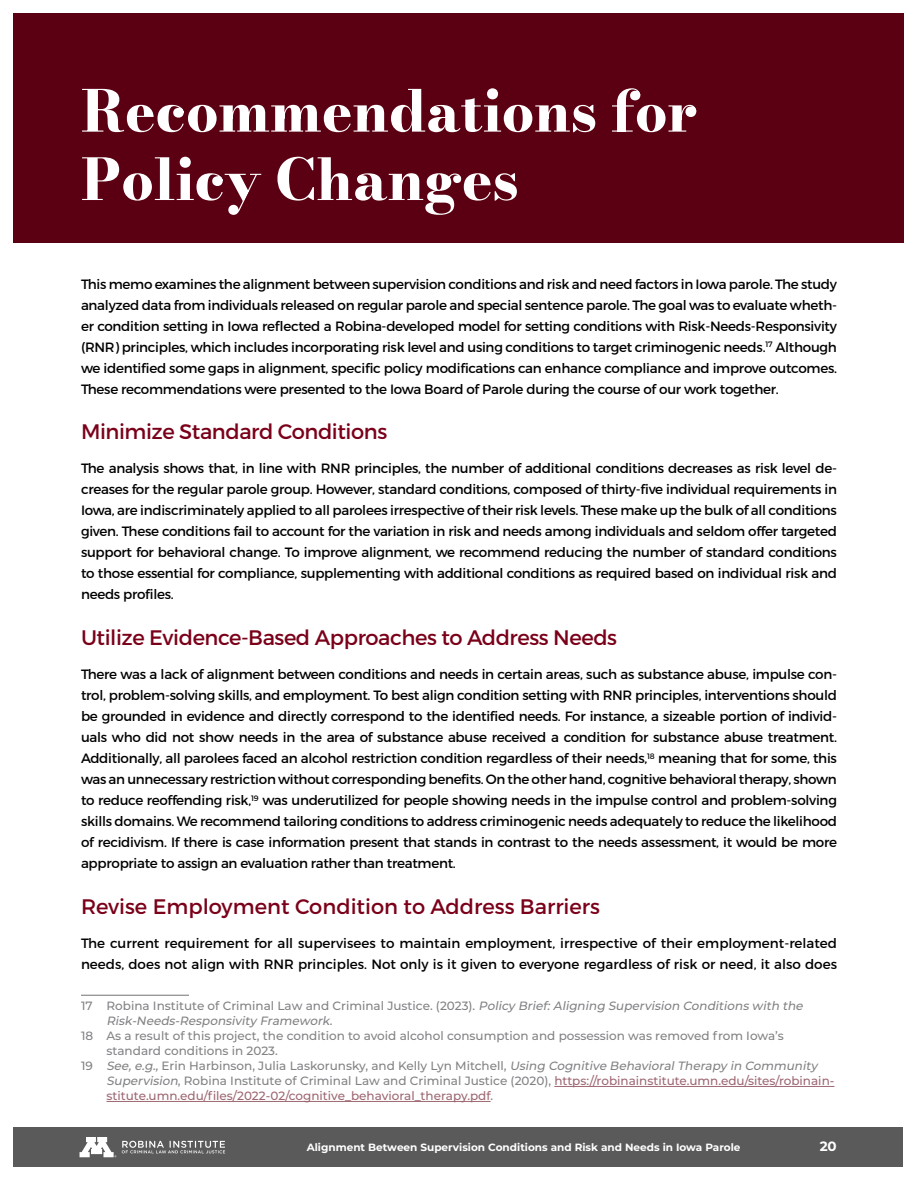
<style>
.page{position:relative;width:918px;height:1188px;background:#fff}
.page>*{position:absolute;margin:0;border:0;box-sizing:border-box;transform-origin:0 0}
.t1{font:57px/68.4px "Bodoni Moda";color:#fff}
.h3_red{font:21px "Montserrat";letter-spacing:-.02em;color:#7a0019}
.h3_red-2{font:21px "Montserrat";color:#7a0019}
.body_new{font:13.5px/21px "Montserrat";color:#000;text-align:justify}
.t2{font:700 13.5px "Montserrat";color:#fff}
.Footnote{font:500 12px/15px "Montserrat";color:#9d6671}
.Footnote-2{font:italic 500 12px/15px "Montserrat";color:#808285}
.Footnote-3{font:500 12px/15px "Montserrat";color:#808285}
.t3{font:700 10.5px "Montserrat";color:#fff}
.s1{font-style:normal}
.s2{color:#808285}
.s3{font-style:italic;color:#808285}
</style>
<div class="page">
<div style="left:14px;top:1127px;width:889px;height:40px;background:#5a5a5a"></div>
<svg style="left:122px;top:1141px;width:103px;height:13px"></svg>
<svg style="left:80px;top:1137px;width:36px;height:20px"></svg>
<div style="left:14px;top:14px;width:890px;height:229px;background:#5b0013"></div>
<hr style="left:81px;top:995px;width:108px;height:1px;background:#808285">
<hr style="left:554px;top:1086px;width:280px;height:1px;background:#9d6671">
<hr style="left:106px;top:1101px;width:385px;height:1px;background:#9d6671">
<p class="t1" style="left:81px;top:77px;width:617px">Recommendations for<br>Policy Changes</p>
<p class="body_new" style="left:81px;top:273px;width:758px">This memo examines the alignment between supervision conditions and risk and need factors in Iowa parole. The study analyzed data from individuals released on regular parole and special sentence parole. The goal was to evaluate wheth&shy;er condition setting in Iowa reflected a Robina-developed model for setting conditions with Risk-Needs-Responsivity (RNR) principles, which includes incorporating risk level and using conditions to target criminogenic needs.<sup>17</sup> Although we identified some gaps in alignment, specific policy modifications can enhance compliance and improve outcomes.<br>These recommendations were presented to the Iowa Board of Parole during the course of our work together.</p>
<p class="h3_red" style="left:81px;top:419px;width:308px">Minimize Standard Conditions</p>
<p class="body_new" style="left:81px;top:458px;width:758px">The analysis shows that, in line with RNR principles, the number of additional conditions decreases as risk level de&shy;creases for the regular parole group. However, standard conditions, composed of thirty-five individual requirements in Iowa, are indiscriminately applied to all parolees irrespective of their risk levels. These make up the bulk of all conditions given. These conditions fail to account for the variation in risk and needs among individuals and seldom offer targeted support for behavioral change. To improve alignment, we recommend reducing the number of standard conditions to those essential for compliance, supplementing with additional conditions as required based on individual risk and needs profiles.</p>
<p class="h3_red" style="left:81px;top:625px;width:538px">Utilize Evidence-Based Approaches to Address Needs</p>
<p class="body_new" style="left:81px;top:664px;width:758px">There was a lack of alignment between conditions and needs in certain areas, such as substance abuse, impulse con&shy;trol, problem-solving skills, and employment. To best align condition setting with RNR principles, interventions should be grounded in evidence and directly correspond to the identified needs. For instance, a sizeable portion of individ&shy;uals who did not show needs in the area of substance abuse received a condition for substance abuse treatment.<br>Additionally, all parolees faced an alcohol restriction condition regardless of their needs,<sup>18</sup> meaning that for some, this was an unnecessary restriction without corresponding benefits. On the other hand, cognitive behavioral therapy, shown to reduce reoffending risk,<sup>19</sup> was underutilized for people showing needs in the impulse control and problem-solving skills domains. We recommend tailoring conditions to address criminogenic needs adequately to reduce the likelihood of recidivism. If there is case information present that stands in contrast to the needs assessment, it would be more appropriate to assign an evaluation rather than treatment.</p>
<p class="h3_red-2" style="left:81px;top:894px;width:521px">Revise Employment Condition to Address Barriers</p>
<p class="body_new" style="left:81px;top:933px;width:758px">The current requirement for all supervisees to maintain employment, irrespective of their employment-related needs, does not align with RNR principles. Not only is it given to everyone regardless of risk or need, it also does</p>
<p class="Footnote-2" style="left:106px;top:998px;width:701px;text-indent:-26px"><span class="s1">17 Robina Institute of Criminal Law and Criminal Justice. (2023).</span> Policy Brief:Aligning Supervision Conditions with the<br>Risk-Needs-Responsivity Framework<span class="s1">.</span></p>
<p class="Footnote-3" style="left:106px;top:1028px;width:679px;text-indent:-26px">18 As a result of this project, the condition to avoid alcohol consumption and possession was removed from Iowa’s standard conditions in 2023.</p>
<p class="Footnote" style="left:106px;top:1058px;width:729px;text-indent:-26px"><span class="s2">19</span> <span class="s3">See,e.g.,</span><span class="s2">Erin Harbinson, Julia Laskorunsky, and Kelly Lyn Mitchell,</span> <span class="s3">Using Cognitive BehavioralTherapy in Community<br>Supervision</span><span class="s2">, Robina Institute of Criminal Law and Criminal Justice (2020),</span> https://robinainstitute.umn.edu/sites/robinain&shy;stitute.umn.edu/files/2022-02/cognitive_behavioral_therapy.pdf<span class="s2">.</span></p>
<p class="t3" style="left:307px;top:1140px;width:435px">Alignment Between Supervision Conditions and Risk and Needs in Iowa Parole</p>
<p class="t2" style="left:820px;top:1137px;width:19px">20</p>
</div>
